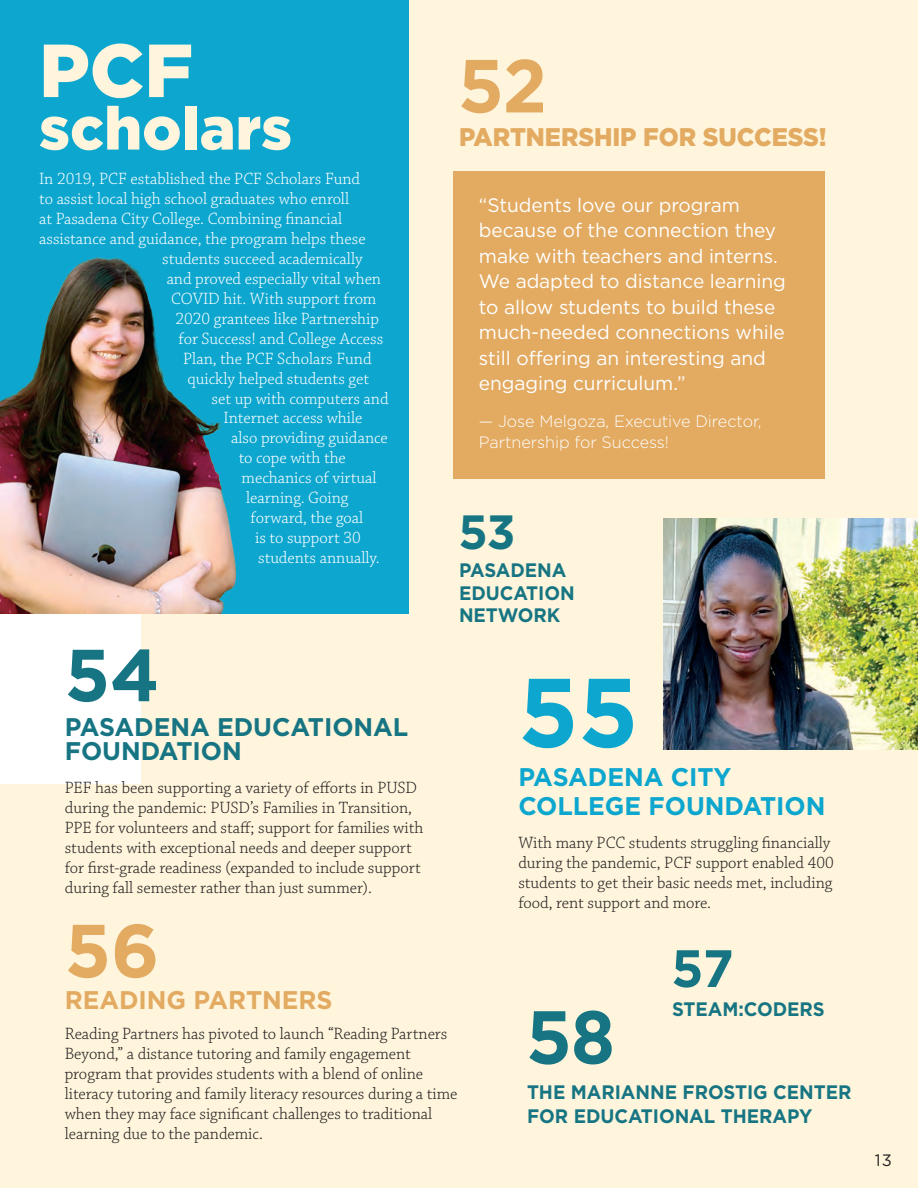
<style>
.page{position:relative;width:918px;height:1188px;background:#fef5dc}
.page>*{position:absolute;margin:0;border:0;box-sizing:border-box;transform-origin:0 0}
.t1{font:700 97.5px "Gotham";color:#0ca6cf}
.t2{font:700 75px "Gotham";color:#e3aa61}
.t3{font:900 75px "Gotham";color:#fef5dc}
.t4{font:700 75px "Gotham";color:#177583}
.t5{font:700 73.5px "Gotham";color:#177583}
.t6{font:900 60px "Gotham";color:#fef5dc}
.t7{font:700 52.5px "Gotham";color:#177583}
.t8{font:700 48px "Gotham";color:#177583}
.t9{font:700 25.5px/24px "Gotham";letter-spacing:-.005em;color:#177583}
.t10{font:700 25.5px/28.5px "Gotham";letter-spacing:-.005em;color:#0ca6cf}
.t11{font:900 25.5px "Gotham";letter-spacing:-.005em;color:#e3aa61;scale:.95 1}
.t12{font:700 25.5px "Gotham";letter-spacing:-.005em;color:#e3aa61}
.t13{font:19.5px/25.5px "Gotham";letter-spacing:-.005em;color:#fff}
.t14{font:700 19.5px/22.5px "Gotham";letter-spacing:-.005em;color:#177583;scale:.95 1}
.t15{font:300 17.25px/20px "Chaparral Pro";letter-spacing:-.005em;color:#231f20}
.t16{font:300 17.25px "Chaparral Pro";letter-spacing:-.005em;color:#fff}
.t17{font:300 16.5px/21px "Gotham";letter-spacing:-.005em;color:#fff}
.t18{font:16.5px "Gotham";color:#231f20}
</style>
<div class="page">
<div style="left:0;top:423px;width:140px;height:361px;background:#fff"></div>
<img style="left:663px;top:518px;width:255px;height:231px">
<div style="left:0;top:0;width:409px;height:613px;background:#0ca6cf"></div>
<div style="left:453px;top:171px;width:372px;height:308px;background:#e3aa61"></div>
<img style="left:0;top:257px;width:237px;height:356px">
<h2 class="t3" style="left:39px;top:19px;width:155px">PCF</h2>
<h3 class="t6" style="left:39px;top:87px;width:254px">scholars</h3>
<p class="t16" style="left:39px;top:169px;width:323px">In 2019, PCF established the PCF Scholars Fund</p>
<p class="t16" style="left:39px;top:189px;width:311px">to assist local high school graduates who enroll</p>
<p class="t16" style="left:39px;top:209px;width:305px">at Pasadena City College. Combining financial</p>
<p class="t16" style="left:39px;top:229px;width:328px">assistance and guidance, the program helps these</p>
<p class="t16" style="left:162px;top:249px;width:202px">students succeed academically</p>
<p class="t16" style="left:167px;top:269px;width:216px">and proved especially vital when</p>
<p class="t16" style="left:171px;top:289px;width:207px">COVID hit. With support from</p>
<p class="t16" style="left:176px;top:309px;width:205px">2020 grantees like Partnership</p>
<p class="t16" style="left:179px;top:329px;width:206px">for Success! and College Access</p>
<p class="t16" style="left:183px;top:349px;width:190px">Plan, the PCF Scholars Fund</p>
<p class="t16" style="left:188px;top:369px;width:183px">quickly helped students get</p>
<p class="t16" style="left:212px;top:389px;width:179px">set up with computers and</p>
<p class="t16" style="left:224px;top:409px;width:140px">Internet access while</p>
<p class="t16" style="left:231px;top:429px;width:158px">also providing guidance</p>
<p class="t16" style="left:239px;top:449px;width:109px">to cope with the</p>
<p class="t16" style="left:242px;top:469px;width:137px">mechanics of virtual</p>
<p class="t16" style="left:246px;top:488px;width:104px">learning. Going</p>
<p class="t16" style="left:251px;top:508px;width:114px">forward, the goal</p>
<p class="t16" style="left:255px;top:528px;width:107px">is to support 30</p>
<p class="t16" style="left:258px;top:548px;width:123px">students annually.</p>
<h2 class="t2" style="left:459px;top:36px;width:89px">52</h2>
<h3 class="t11" style="left:459px;top:119px;width:389px">PARTNERSHIP FOR SUCCESS!</h3>
<p class="t13" style="left:479px;top:192px;width:309px">“Students love our program because of the connection they make with teachers and interns.<br>We adapted to distance learning to allow students to build these much-needed connections while still offering an interesting and engaging curriculum.”</p>
<p class="t17" style="left:479px;top:410px;width:284px">— Jose Melgoza, Executive Director,<br>Partnership for Success!</p>
<h3 class="t8" style="left:459px;top:500px;width:58px">53</h3>
<p class="t14" style="left:459px;top:559px;width:123px">PASADENA<br>EDUCATION<br>NETWORK</p>
<h3 class="t5" style="left:65px;top:626px;width:96px">54</h3>
<h3 class="t9" style="left:65px;top:715px;width:345px">PASADENA EDUCATIONAL<br>FOUNDATION</h3>
<p class="t15" style="left:65px;top:779px;width:360px">PEF has been supporting a variety of efforts in PUSD during the pandemic: PUSD’s Families in Transition, PPE for volunteers and staff; support for families with students with exceptional needs and deeper support for first-grade readiness (expanded to include support during fall semester rather than just summer).</p>
<h2 class="t2" style="left:65px;top:901px;width:96px">56</h2>
<h3 class="t12" style="left:65px;top:983px;width:269px">READING PARTNERS</h3>
<p class="t15" style="left:65px;top:1024px;width:394px">Reading Partners has pivoted to launch “Reading Partners Beyond,” a distance tutoring and family engagement program that provides students with a blend of online literacy tutoring and family literacy resources during a time when they may face significant challenges to traditional learning due to the pandemic.</p>
<h1 class="t1" style="left:518px;top:648px;width:122px">55</h1>
<h3 class="t10" style="left:518px;top:763px;width:309px">PASADENA CITY<br>COLLEGE FOUNDATION</h3>
<p class="t15" style="left:518px;top:834px;width:317px">With many PCC students struggling financially during the pandemic, PCF support enabled 400 students to get their basic needs met, including food, rent support and more.</p>
<h3 class="t7" style="left:672px;top:934px;width:63px">57</h3>
<p class="t14" style="left:672px;top:998px;width:162px">STEAM:CODERS</p>
<h2 class="t4" style="left:527px;top:987px;width:89px">58</h2>
<p class="t14" style="left:527px;top:1080px;width:343px;line-height:24px">THE MARIANNE FROSTIG CENTER<br>FOR EDUCATIONAL THERAPY</p>
<p class="t18" style="left:875px;top:1150px;width:19px">13</p>
</div>
